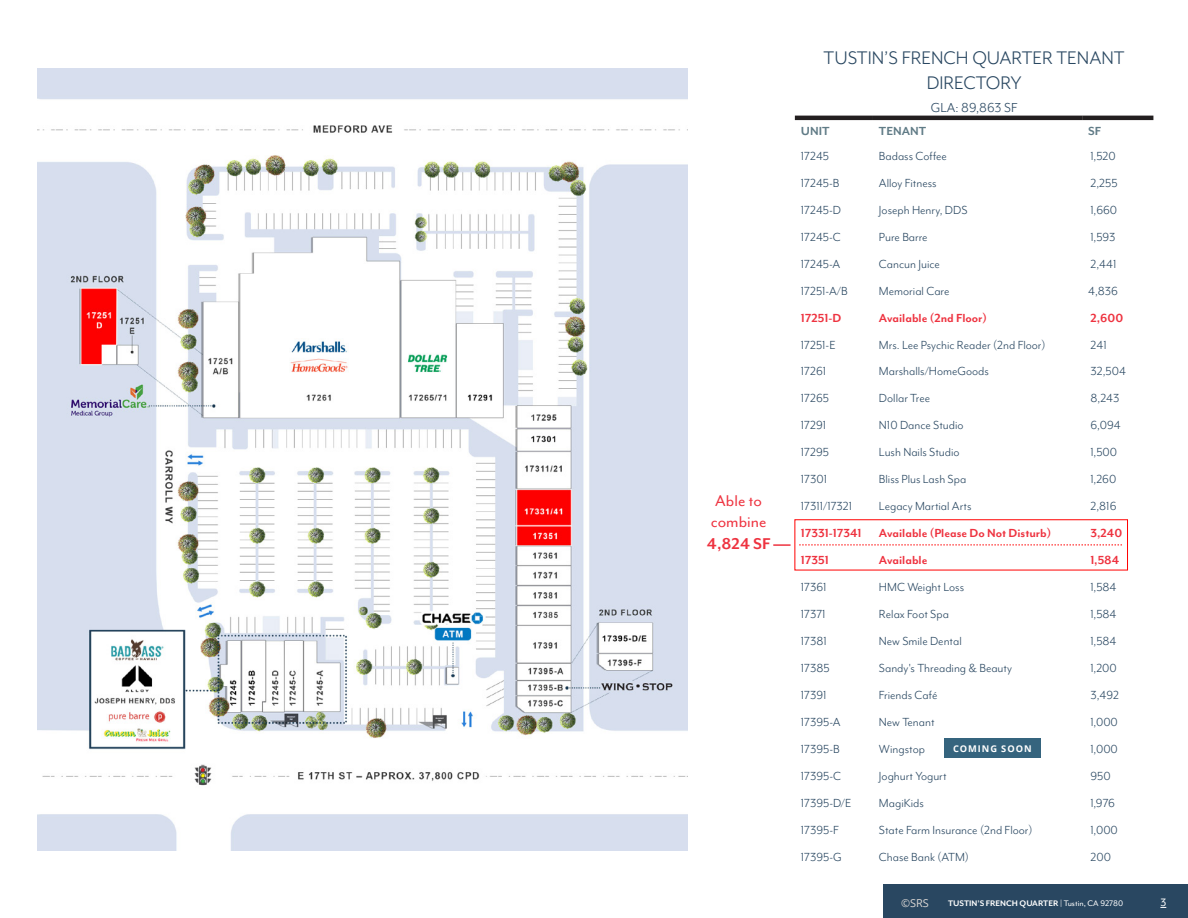
<style>
.page{position:relative;width:1188px;height:918px;background:#fff}
.page>*{position:absolute;margin:0;border:0;box-sizing:border-box;transform-origin:0 0}
.t1{font:21px/25.2px "Mr Eaves Mod OT";color:#294761;text-align:center}
.t2{font:18px/21.6px "Mr Eaves Mod OT";color:#ee3340;text-align:center}
.t3{font:15px "Mr Eaves Mod OT";color:#294761}
.t4{font:13.5px "Mr Eaves Mod OT";color:#294761}
.t5{font:700 13.5px "Mr Eaves Mod OT";color:#ee3340}
.t6{font:700 13.5px "Mr Eaves Mod OT";color:#607b86}
.t7{font:12.3px "Mr Eaves Mod OT";color:#fff}
.Paragraph_Into{font:10.95px "Open Sans";color:#dcd8d5}
.t8{font:700 9.3px "Mr Eaves Mod OT";color:#fff}
.t9{font:700 9.3px "Open Sans";letter-spacing:.1em;color:#fff}
.s1{font-weight:700}
.s2{font-weight:400}
</style>
<div class="page">
<img style="left:38px;top:68px;width:649px;height:782px">
<div style="left:883px;top:885px;width:305px;height:33px;background:#294761"></div>
<svg style="left:799px;top:545px;width:323px;height:1px"></svg>
<svg style="left:773px;top:544px;width:18px;height:2px"></svg>
<div style="left:944px;top:739px;width:97px;height:19px;background:#35647e"></div>
<hr style="left:795px;top:116px;width:78px;height:4px;background:#231f20">
<hr style="left:873px;top:116px;width:209px;height:4px;background:#231f20">
<hr style="left:1082px;top:116px;width:71px;height:4px;background:#231f20">
<p class="t2" style="left:707px;top:489px;width:65px">Able to combine<br><span class="s1">4,824 SF</span></p>
<p class="t1" style="left:824px;top:45px;width:303px">TUSTIN’S FRENCH QUARTER TENANT<br>DIRECTORY</p>
<p class="t3" style="left:931px;top:99px;width:88px">GLA: 89,863 SF</p>
<p class="t6" style="left:801px;top:124px;width:30px">UNIT</p>
<p class="t6" style="left:879px;top:124px;width:49px">TENANT</p>
<p class="t6" style="left:1088px;top:124px;width:14px">SF</p>
<p class="t4" style="left:801px;top:149px;width:30px">17245</p>
<p class="t4" style="left:879px;top:149px;width:70px">Badass Coffee</p>
<p class="t4" style="left:1090px;top:149px;width:27px">1,520</p>
<p class="t4" style="left:801px;top:176px;width:40px">17245-B</p>
<p class="t4" style="left:879px;top:176px;width:59px">Alloy Fitness</p>
<p class="t4" style="left:1090px;top:176px;width:29px">2,255</p>
<p class="t4" style="left:801px;top:203px;width:42px">17245-D</p>
<p class="t4" style="left:879px;top:203px;width:90px">Joseph Henry, DDS</p>
<p class="t4" style="left:1090px;top:203px;width:28px">1,660</p>
<p class="t4" style="left:801px;top:230px;width:42px">17245-C</p>
<p class="t4" style="left:879px;top:230px;width:50px">Pure Barre</p>
<p class="t4" style="left:1090px;top:230px;width:27px">1,593</p>
<p class="t4" style="left:801px;top:257px;width:41px">17245-A</p>
<p class="t4" style="left:879px;top:257px;width:63px">Cancun Juice</p>
<p class="t4" style="left:1090px;top:257px;width:28px">2,441</p>
<p class="t4" style="left:801px;top:284px;width:48px">17251-A/B</p>
<p class="t4" style="left:879px;top:284px;width:72px">Memorial Care</p>
<p class="t4" style="left:1088px;top:284px;width:31px">4,836</p>
<p class="t5" style="left:801px;top:311px;width:42px">17251-D</p>
<p class="t5" style="left:879px;top:311px;width:110px">Available (2nd Floor)</p>
<p class="t5" style="left:1090px;top:311px;width:34px">2,600</p>
<p class="t4" style="left:801px;top:338px;width:36px">17251-E</p>
<p class="t4" style="left:879px;top:338px;width:168px">Mrs. Lee Psychic Reader (2nd Floor)</p>
<p class="t4" style="left:1090px;top:338px;width:18px">241</p>
<p class="t4" style="left:801px;top:364px;width:27px">17261</p>
<p class="t4" style="left:879px;top:364px;width:112px">Marshalls/HomeGoods</p>
<p class="t4" style="left:1090px;top:364px;width:37px">32,504</p>
<p class="t4" style="left:801px;top:390px;width:30px">17265</p>
<p class="t4" style="left:879px;top:390px;width:53px">Dollar Tree</p>
<p class="t4" style="left:1090px;top:390px;width:30px">8,243</p>
<p class="t4" style="left:801px;top:417px;width:27px">17291</p>
<p class="t4" style="left:879px;top:417px;width:86px">N10 Dance Studio</p>
<p class="t4" style="left:1090px;top:417px;width:32px">6,094</p>
<p class="t4" style="left:801px;top:444px;width:30px">17295</p>
<p class="t4" style="left:879px;top:444px;width:82px">Lush Nails Studio</p>
<p class="t4" style="left:1090px;top:444px;width:28px">1,500</p>
<p class="t4" style="left:801px;top:471px;width:28px">17301</p>
<p class="t4" style="left:879px;top:471px;width:89px">Bliss Plus Lash Spa</p>
<p class="t4" style="left:1090px;top:471px;width:27px">1,260</p>
<p class="t4" style="left:801px;top:498px;width:53px">17311/17321</p>
<p class="t4" style="left:879px;top:498px;width:94px">Legacy Martial Arts</p>
<p class="t4" style="left:1090px;top:498px;width:27px">2,816</p>
<p class="t5" style="left:801px;top:525px;width:62px">17331-17341</p>
<p class="t5" style="left:879px;top:525px;width:174px">Available (Please Do Not Disturb)</p>
<p class="t5" style="left:1090px;top:525px;width:33px">3,240</p>
<p class="t5" style="left:801px;top:552px;width:29px">17351</p>
<p class="t5" style="left:879px;top:552px;width:50px">Available</p>
<p class="t5" style="left:1090px;top:552px;width:30px">1,584</p>
<p class="t4" style="left:801px;top:579px;width:27px">17361</p>
<p class="t4" style="left:879px;top:579px;width:87px">HMC Weight Loss</p>
<p class="t4" style="left:1090px;top:579px;width:27px">1,584</p>
<p class="t4" style="left:801px;top:606px;width:26px">17371</p>
<p class="t4" style="left:879px;top:606px;width:71px">Relax Foot Spa</p>
<p class="t4" style="left:1090px;top:606px;width:27px">1,584</p>
<p class="t4" style="left:801px;top:633px;width:27px">17381</p>
<p class="t4" style="left:879px;top:633px;width:84px">New Smile Dental</p>
<p class="t4" style="left:1090px;top:633px;width:27px">1,584</p>
<p class="t4" style="left:801px;top:660px;width:30px">17385</p>
<p class="t4" style="left:879px;top:660px;width:135px">Sandy's Threading &amp; Beauty</p>
<p class="t4" style="left:1090px;top:660px;width:28px">1,200</p>
<p class="t4" style="left:801px;top:687px;width:27px">17391</p>
<p class="t4" style="left:879px;top:687px;width:60px">Friends Café</p>
<p class="t4" style="left:1090px;top:687px;width:30px">3,492</p>
<p class="t4" style="left:801px;top:714px;width:41px">17395-A</p>
<p class="t4" style="left:879px;top:714px;width:57px">New Tenant</p>
<p class="t4" style="left:1090px;top:714px;width:29px">1,000</p>
<p class="t4" style="left:801px;top:741px;width:40px">17395-B</p>
<p class="t4" style="left:879px;top:741px;width:48px">Wingstop</p>
<p class="t4" style="left:1090px;top:741px;width:29px">1,000</p>
<p class="t4" style="left:801px;top:768px;width:42px">17395-C</p>
<p class="t4" style="left:879px;top:768px;width:69px">Joghurt Yogurt</p>
<p class="t4" style="left:1090px;top:768px;width:22px">950</p>
<p class="t4" style="left:801px;top:795px;width:52px">17395-D/E</p>
<p class="t4" style="left:879px;top:795px;width:46px">MagiKids</p>
<p class="t4" style="left:1090px;top:795px;width:26px">1,976</p>
<p class="t4" style="left:801px;top:822px;width:39px">17395-F</p>
<p class="t4" style="left:879px;top:822px;width:155px">State Farm Insurance (2nd Floor)</p>
<p class="t4" style="left:1090px;top:822px;width:29px">1,000</p>
<p class="t4" style="left:801px;top:849px;width:42px">17395-G</p>
<p class="t4" style="left:879px;top:849px;width:92px">Chase Bank (ATM)</p>
<p class="t4" style="left:1090px;top:849px;width:22px">200</p>
<p class="t9" style="left:953px;top:742px;width:80px">COMING SOON</p>
<p class="Paragraph_Into" style="left:901px;top:896px;width:29px">©SRS</p>
<p class="t8" style="left:948px;top:898px;width:177px">TUSTIN’S FRENCH QUARTER <span class="s2">| Tustin, CA 92780</span></p>
<p class="t7" style="left:1160px;top:896px;width:7px">3</p>
</div>
